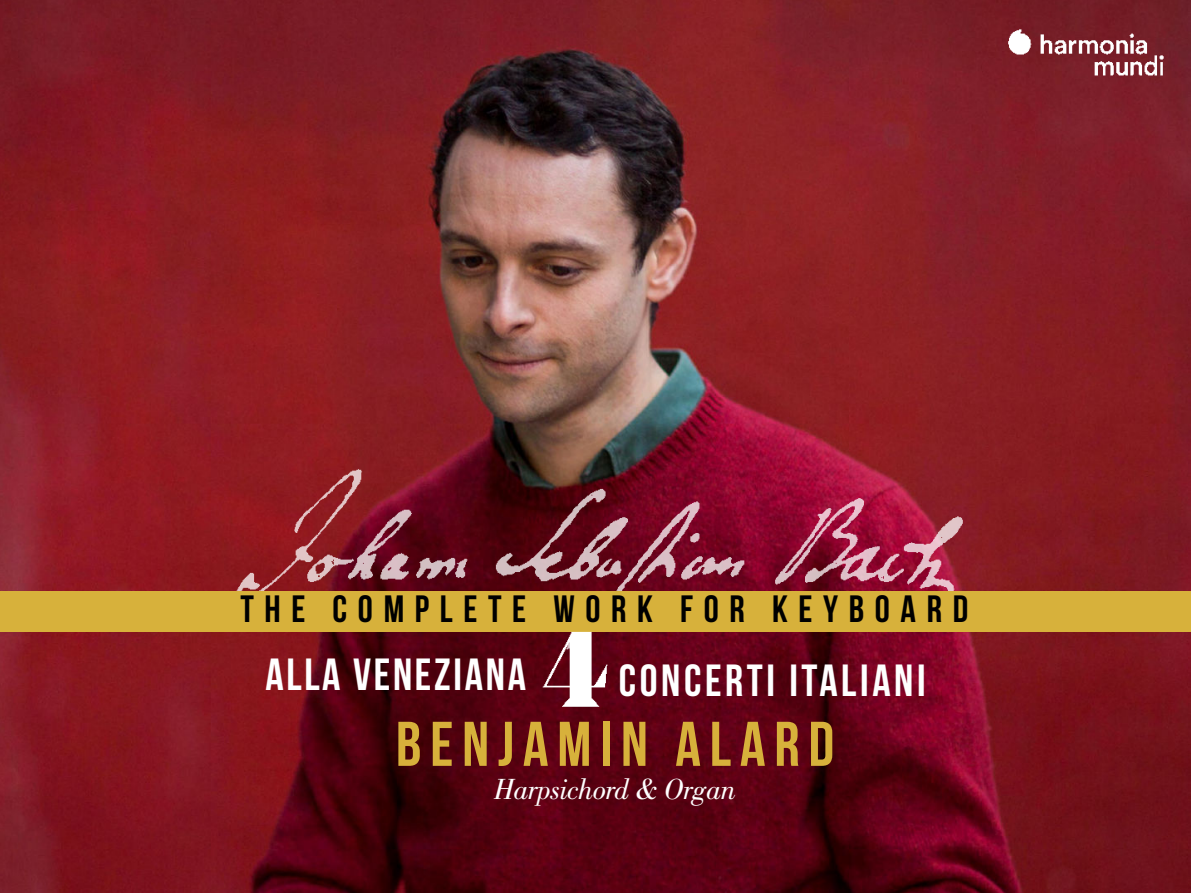
<style>
.page{position:relative;width:1191px;height:893px;background:#fff}
.page>*{position:absolute;margin:0;border:0;box-sizing:border-box;transform-origin:0 0}
.t1{font:63px "Bebas Neue";letter-spacing:.14em;color:#d7b13b}
.t2{font:45px "Bebas Neue";letter-spacing:.08em;color:#fff}
.t3{font:45px "Bebas Neue";letter-spacing:.06em;color:#fff}
.t4{font:37.95px "Bebas Neue";letter-spacing:.28em;color:#000}
.t5{font:italic 30.15px "Bodoni Std";letter-spacing:-.02em;color:#fff}
</style>
<div class="page">
<img style="left:0;top:0;width:1191px;height:893px">
<img style="left:999px;top:21px;width:170px;height:55px">
<img style="left:232px;top:454px;width:743px;height:206px">
<div style="left:0;top:592px;width:1191px;height:40px;background:#d7b13b"></div>
<img style="left:541px;top:631px;width:69px;height:79px">
<p class="t4" style="left:240px;top:587px;width:729px">THE COMPLETE WORK FOR KEYBOARD</p>
<p class="t3" style="left:265px;top:649px;width:262px">ALLA VENEZIANA</p>
<p class="t2" style="left:619px;top:655px;width:308px">CONCERTI ITALIANI</p>
<h1 class="t1" style="left:396px;top:707px;width:440px">BENJAMIN ALARD</h1>
<p class="t5" style="left:494px;top:778px;width:243px">Harpsichord &amp; Organ</p>
</div>
